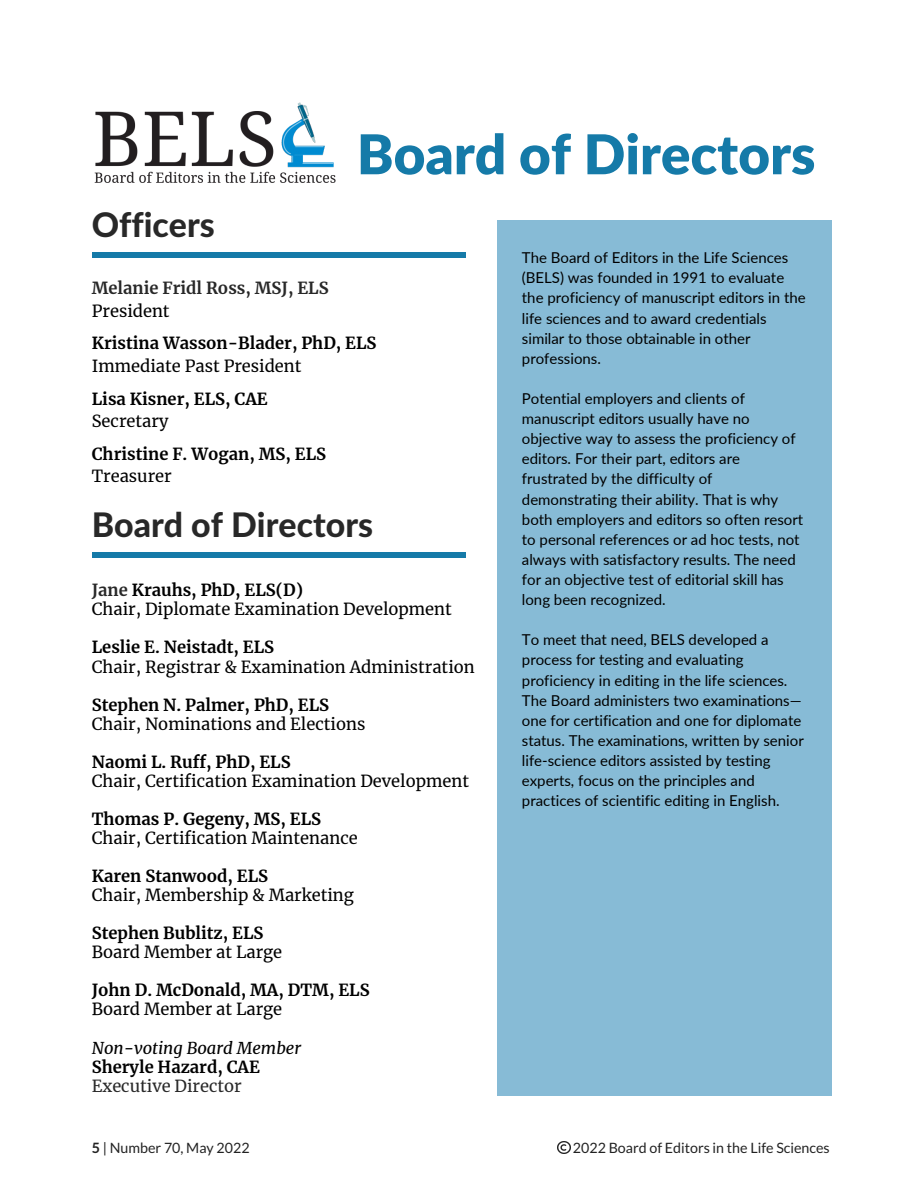
<style>
.page{position:relative;width:918px;height:1188px;background:#fff}
.page>*{position:absolute;margin:0;border:0;box-sizing:border-box;transform-origin:0 0}
.t1{font:900 54.9px "Lato Latin";color:#157aa8}
.t2{font:800 33.9px "Lato Latin";color:#282828}
.t3{font:16.5px "Merriweather";color:#000}
.t4{font:700 16.5px "Merriweather";color:#000}
.t5{font:700 16.5px "Merriweather";color:#282828}
.t6{font:italic 16.5px "Merriweather";color:#000}
.t7{font:16.5px "Merriweather";color:#282828}
.t8{font:15px/20.1px "Lato";color:#000}
.t9{font:14.25px "Lato";color:#222}
.s1{color:#282828}
.s2{font-weight:700}
</style>
<div class="page">
<div style="left:497px;top:220px;width:334px;height:876px;background:#87bbd6"></div>
<img style="left:94px;top:102px;width:242px;height:81px">
<div style="left:92px;top:252px;width:373px;height:6px;background:#157aa8"></div>
<div style="left:92px;top:552px;width:373px;height:6px;background:#157aa8"></div>
<svg style="left:558px;top:1141px;width:12px;height:13px"></svg>
<p class="t2" style="left:92px;top:210px;width:125px">Officers</p>
<p class="t1" style="left:357px;top:130px;width:460px">Board of Directors</p>
<p class="t5" style="left:92px;top:278px;width:238px">Melanie Fridl Ross, MSJ, ELS</p>
<p class="t3" style="left:92px;top:301px;width:79px">President</p>
<p class="t4" style="left:92px;top:333px;width:286px">Kristina Wasson-Blader, PhD, ELS</p>
<p class="t3" style="left:92px;top:356px;width:211px">Immediate Past President</p>
<p class="t4" style="left:92px;top:388px;width:177px">Lisa Kisner, ELS, CAE</p>
<p class="t3" style="left:92px;top:411px;width:78px">Secretary</p>
<p class="t4" style="left:92px;top:443px;width:236px">Christine F. Wogan, MS, ELS</p>
<p class="t3" style="left:92px;top:466px;width:82px">Treasurer</p>
<p class="t2" style="left:92px;top:510px;width:283px">Board of Directors</p>
<p class="t4" style="left:92px;top:580px;width:213px"><span class="s1">Jane</span> Krauhs, PhD, ELS(D)</p>
<p class="t3" style="left:92px;top:599px;width:362px">Chair, Diplomate Examination Development</p>
<p class="t4" style="left:92px;top:637px;width:184px">Leslie E. Neistadt, ELS</p>
<p class="t3" style="left:92px;top:656px;width:385px">Chair, Registrar &amp; Examination Administration</p>
<p class="t4" style="left:92px;top:694px;width:239px">Stephen N. Palmer, PhD, ELS</p>
<p class="t3" style="left:92px;top:713px;width:275px">Chair, Nominations and Elections</p>
<p class="t4" style="left:92px;top:752px;width:200px">Naomi L. Ruff, PhD, ELS</p>
<p class="t3" style="left:92px;top:771px;width:379px">Chair, Certification Examination Development</p>
<p class="t4" style="left:92px;top:809px;width:231px">Thomas P. Gegeny, MS, ELS</p>
<p class="t3" style="left:92px;top:828px;width:267px">Chair, Certification Maintenance</p>
<p class="t4" style="left:92px;top:866px;width:178px">Karen Stanwood, ELS</p>
<p class="t3" style="left:92px;top:885px;width:264px">Chair, Membership &amp; Marketing</p>
<p class="t4" style="left:92px;top:923px;width:173px">Stephen Bublitz, ELS</p>
<p class="t3" style="left:92px;top:942px;width:192px">Board Member at Large</p>
<p class="t4" style="left:92px;top:980px;width:279px">John D. McDonald, MA, DTM, ELS</p>
<p class="t3" style="left:92px;top:999px;width:192px">Board Member at Large</p>
<p class="t6" style="left:92px;top:1037px;width:211px">Non-voting Board Member</p>
<p class="t4" style="left:92px;top:1056px;width:170px">Sheryle Hazard, CAE</p>
<p class="t7" style="left:92px;top:1075px;width:152px">Executive Director</p>
<p class="t8" style="left:522px;top:247px;width:285px">The Board of Editors in the Life Sciences (BELS) was founded in 1991 to evaluate the proficiency of manuscript editors in the life sciences and to award credentials similar to those obtainable in other professions.</p>
<p class="t8" style="left:522px;top:388px;width:283px">Potential employers and clients of manuscript editors usually have no objective way to assess the proficiency of editors. For their part, editors are frustrated by the difficulty of demonstrating their ability. That is why both employers and editors so often resort to personal references or ad hoc tests, not always with satisfactory results. The need for an objective test of editorial skill has long been recognized.</p>
<p class="t8" style="left:522px;top:629px;width:283px">To meet that need, BELS developed a process for testing and evaluating proficiency in editing in the life sciences.<br>The Board administers two examinations— one for certification and one for diplomate status. The examinations, written by senior life-science editors assisted by testing experts, focus on the principles and practices of scientific editing in English.</p>
<p class="t9" style="left:92px;top:1139px;width:159px"><span class="s2">5</span> | Number 70, May 2022</p>
<p class="t9" style="left:573px;top:1139px;width:258px">2022 Board of Editors in the Life Sciences</p>
</div>
